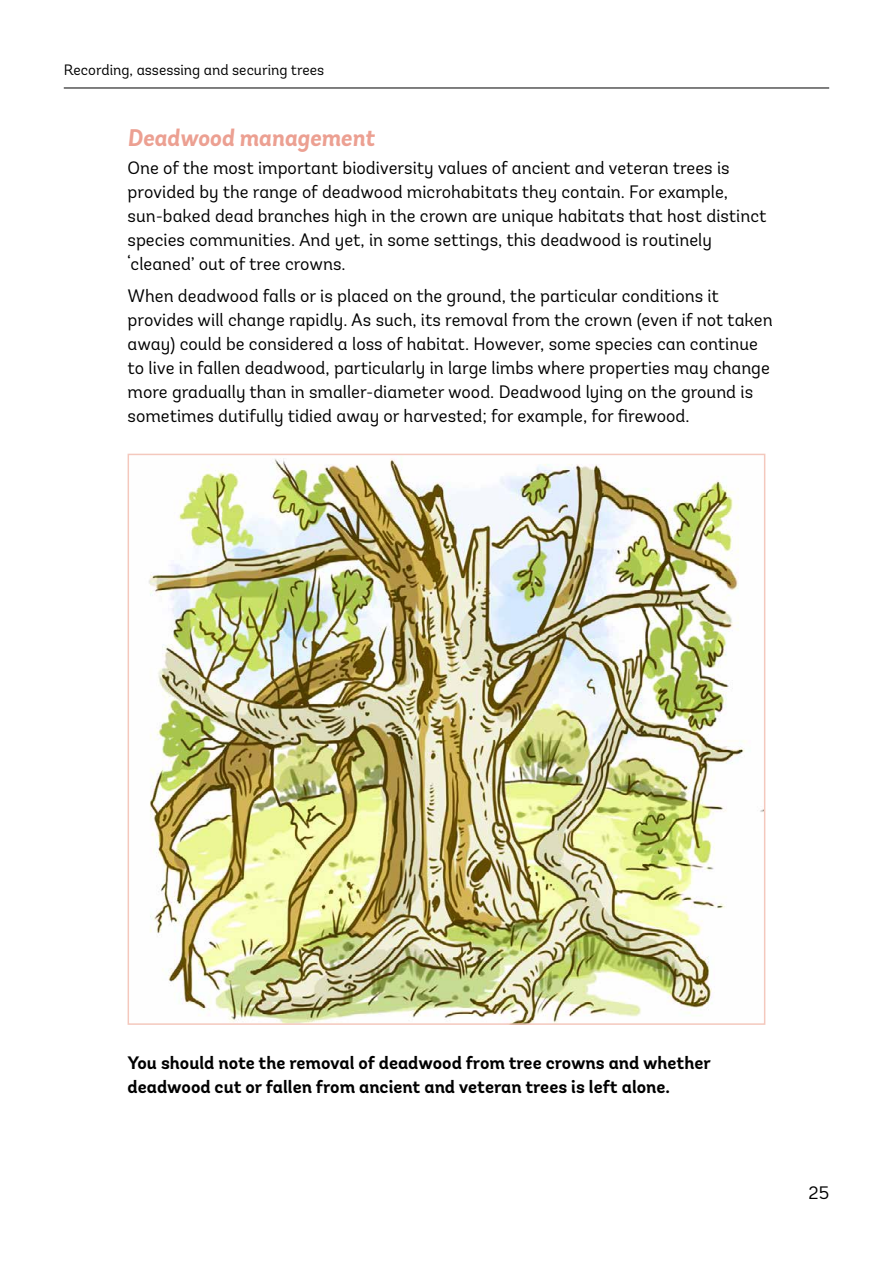
<style>
.page{position:relative;width:893px;height:1263px;background:#fff}
.page>*{position:absolute;margin:0;border:0;box-sizing:border-box;transform-origin:0 0}
.H6_sub-heading{font:italic 700 24px "Andes";color:#eca092}
.t1{font:18px/24px "Andes";color:#000}
.t2{font:700 18px/24px "Andes";color:#000}
.t3{font:15px "Andes";color:#000}
</style>
<div class="page">
<hr style="left:64px;top:88px;width:765px;height:1px;background:#000">
<img style="left:149px;top:458px;width:613px;height:564px">
<p class="t3" style="left:64px;top:61px;width:262px">Recording, assessing and securing trees</p>
<h6 class="H6_sub-heading" style="left:128px;top:122px;width:248px">Deadwood management</h6>
<p class="t1" style="left:128px;top:156px;width:640px">One of the most important biodiversity values of ancient and veteran trees is provided by the range of deadwood microhabitats they contain. For example, sun-baked dead branches high in the crown are unique habitats that host distinct species communities. And yet, in some settings, this deadwood is routinely ‘cleaned’ out of tree crowns.</p>
<p class="t1" style="left:128px;top:284px;width:647px">When deadwood falls or is placed on the ground, the particular conditions it provides will change rapidly. As such, its removal from the crown (even if not taken away) could be considered a loss of habitat. However, some species can continue to live in fallen deadwood, particularly in large limbs where properties may change more gradually than in smaller-diameter wood. Deadwood lying on the ground is sometimes dutifully tidied away or harvested; for example, for firewood.</p>
<p class="t2" style="left:128px;top:1052px;width:585px">You should note the removal of deadwood from tree crowns and whether deadwood cut or fallen from ancient and veteran trees is left alone.</p>
<p class="t1" style="left:808px;top:1181px;width:22px">25</p>
</div>
